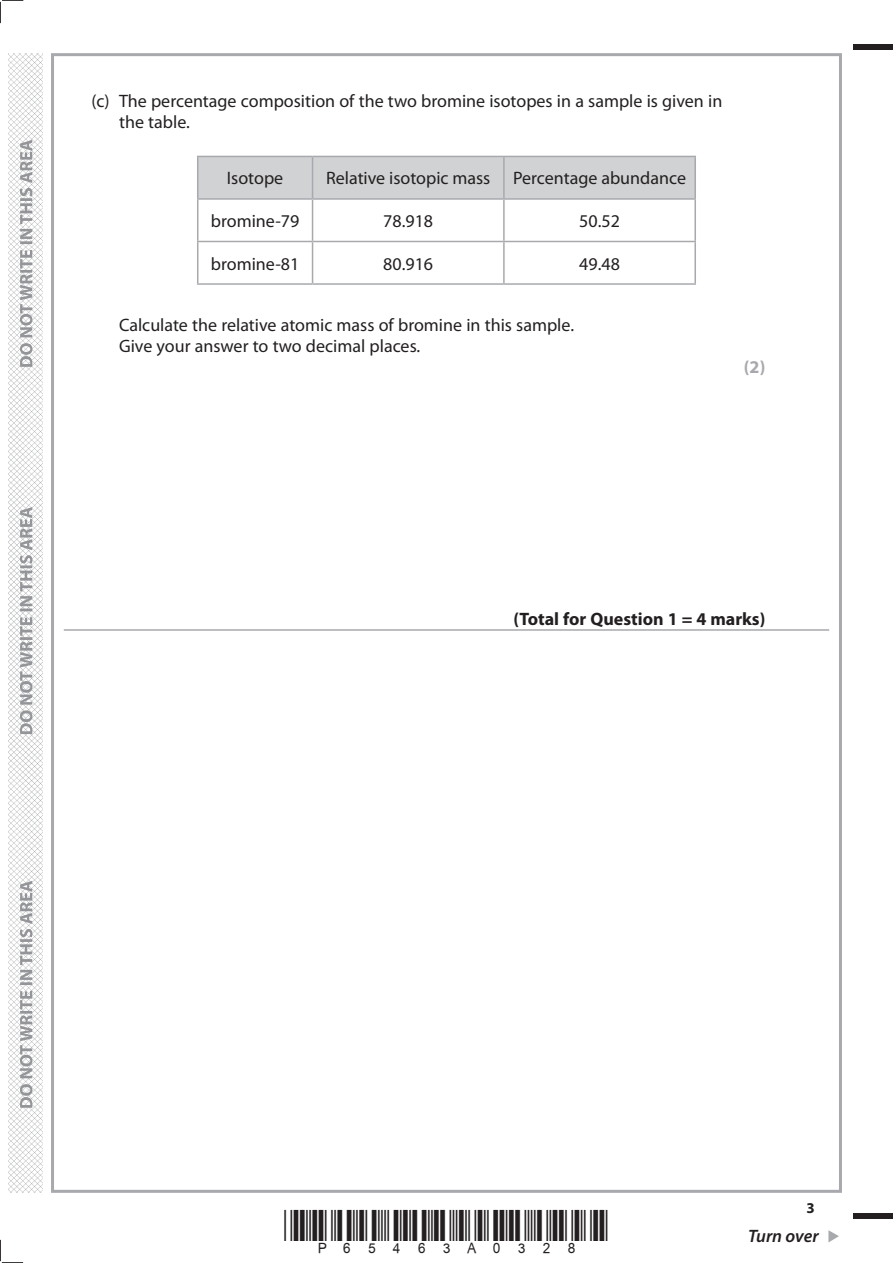
<style>
.page{position:relative;width:893px;height:1263px;background:#fff}
.page>*{position:absolute;margin:0;border:0;box-sizing:border-box;transform-origin:0 0}
.t1{font:18px/21px "Myriad Pro";color:#231f20}
.t2{font:700 18px "Myriad Pro";color:#231f20}
.t3{font:italic 600 18px "Myriad Pro";letter-spacing:-.005em;color:#231f20}
.t4{font:700 18px "Myriad Pro";color:#a8a9ad}
.t5{font:700 15px "Myriad Pro";color:#231f20}
</style>
<div class="page">
<img style="left:9px;top:53px;width:34px;height:1140px">
<svg style="left:828px;top:1230px;width:11px;height:12px"></svg>
<div style="left:853px;top:44px;width:40px;height:5px;background:#231f20"></div>
<div style="left:853px;top:1214px;width:40px;height:5px;background:#231f20"></div>
<svg style="left:0;top:0;width:23px;height:23px"></svg>
<svg style="left:0;top:1240px;width:23px;height:23px"></svg>
<svg style="left:20px;top:140px;width:12px;height:968px"></svg>
<hr style="left:64px;top:629px;width:765px;height:2px;background:#a8a9ad">
<div style="left:198px;top:157px;width:496px;height:41px;background:#d1d2d4"></div>
<hr style="left:197px;top:156px;width:116px;height:1px;background:#a8a9ad">
<hr style="left:197px;top:157px;width:1px;height:41px;background:#a8a9ad">
<hr style="left:313px;top:156px;width:191px;height:1px;background:#a8a9ad">
<hr style="left:312px;top:157px;width:1px;height:41px;background:#a8a9ad">
<hr style="left:504px;top:156px;width:192px;height:1px;background:#a8a9ad">
<hr style="left:503px;top:157px;width:2px;height:41px;background:#a8a9ad">
<hr style="left:694px;top:157px;width:2px;height:41px;background:#a8a9ad">
<hr style="left:197px;top:198px;width:116px;height:2px;background:#a8a9ad">
<hr style="left:197px;top:200px;width:1px;height:41px;background:#a8a9ad">
<hr style="left:313px;top:198px;width:191px;height:2px;background:#a8a9ad">
<hr style="left:312px;top:200px;width:1px;height:41px;background:#a8a9ad">
<hr style="left:504px;top:198px;width:192px;height:2px;background:#a8a9ad">
<hr style="left:503px;top:200px;width:2px;height:41px;background:#a8a9ad">
<hr style="left:694px;top:200px;width:2px;height:41px;background:#a8a9ad">
<hr style="left:197px;top:241px;width:116px;height:1px;background:#a8a9ad">
<hr style="left:197px;top:242px;width:1px;height:41px;background:#a8a9ad">
<hr style="left:313px;top:241px;width:191px;height:1px;background:#a8a9ad">
<hr style="left:312px;top:242px;width:1px;height:41px;background:#a8a9ad">
<hr style="left:504px;top:241px;width:192px;height:1px;background:#a8a9ad">
<hr style="left:503px;top:242px;width:2px;height:41px;background:#a8a9ad">
<hr style="left:694px;top:242px;width:2px;height:41px;background:#a8a9ad">
<hr style="left:197px;top:283px;width:116px;height:2px;background:#a8a9ad">
<hr style="left:313px;top:283px;width:191px;height:2px;background:#a8a9ad">
<hr style="left:504px;top:283px;width:192px;height:2px;background:#a8a9ad">
<p class="t1" style="left:119px;top:90px;width:605px;text-indent:-28px">(c) The percentage composition of the two bromine isotopes in a sample is given in the table.</p>
<p class="t1" style="left:227px;top:168px;width:58px">Isotope</p>
<p class="t1" style="left:326px;top:168px;width:166px">Relative isotopic mass</p>
<p class="t1" style="left:513px;top:168px;width:174px">Percentage abundance</p>
<p class="t1" style="left:211px;top:210px;width:90px">bromine-79</p>
<p class="t1" style="left:383px;top:210px;width:51px">78.918</p>
<p class="t1" style="left:579px;top:210px;width:42px">50.52</p>
<p class="t1" style="left:211px;top:253px;width:90px">bromine-81</p>
<p class="t1" style="left:383px;top:253px;width:51px">80.916</p>
<p class="t1" style="left:579px;top:253px;width:42px">49.48</p>
<p class="t1" style="left:119px;top:315px;width:456px">Calculate the relative atomic mass of bromine in this sample.<br>Give your answer to two decimal places.</p>
<p class="t4" style="left:744px;top:356px;width:23px">(2)</p>
<p class="t2" style="left:513px;top:607px;width:254px">(Total for Question 1 = 4 marks)</p>
<p class="t5" style="left:806px;top:1198px;width:10px">3</p>
<p class="t3" style="left:748px;top:1225px;width:72px">Turn over</p>
</div>
